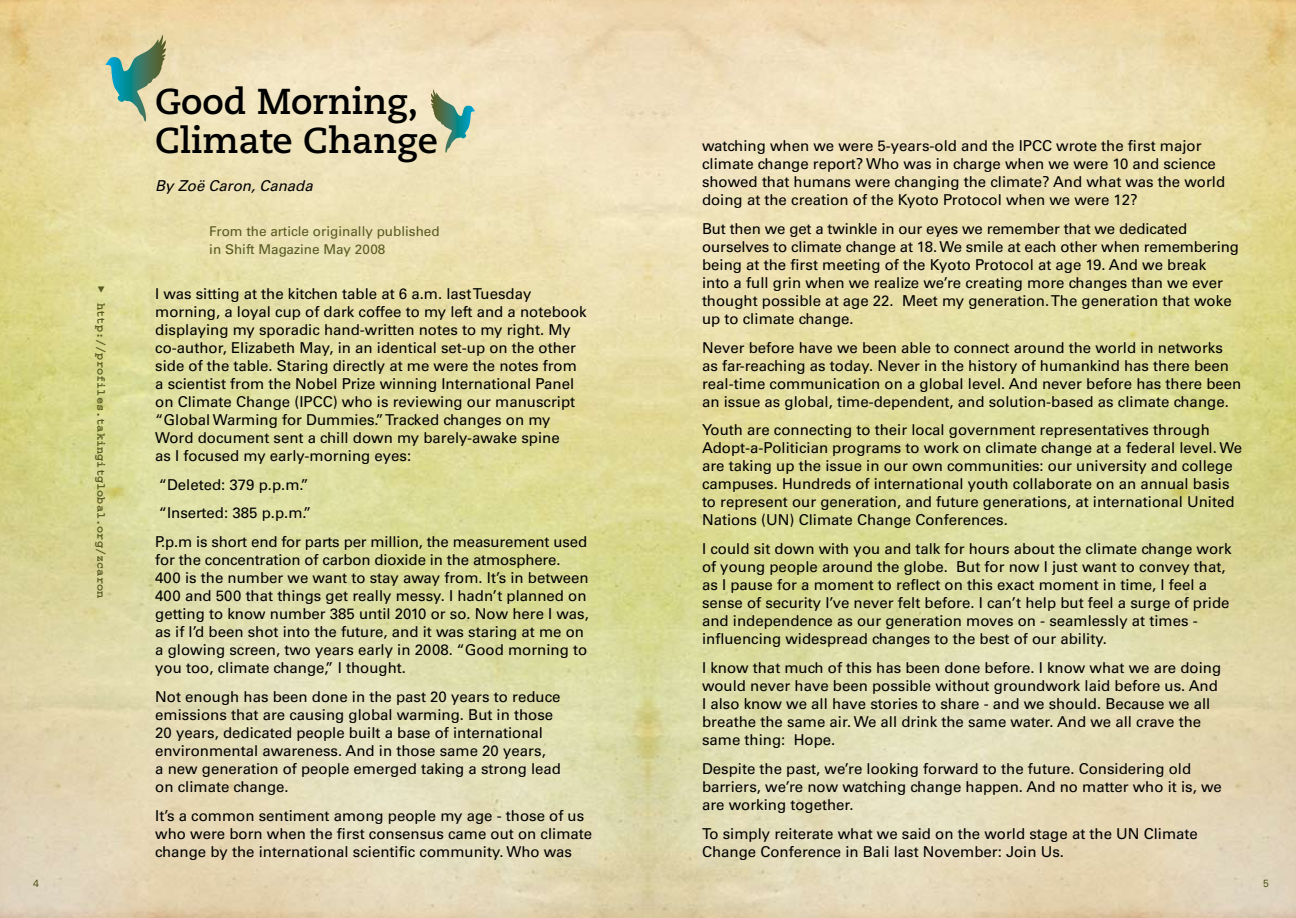
<style>
.page{position:relative;width:1296px;height:918px;background:#fff}
.page>*{position:absolute;margin:0;border:0;box-sizing:border-box;transform-origin:0 0}
.t1{font:700 36px/39px "Caecilia LT Std";color:#000}
.t2{font:15px/18px "Univers LT Std";color:#000}
.t3{font:italic 15px "Univers LT Std";color:#000}
.t4{font:13.5px/18px "Univers LT Std";color:#575921}
.t5{font:700 12px "Courier Std";color:#575921}
.t6{font:10.5px "Univers LT Std";color:#575921}
.s1{font-size:15px}
</style>
<div class="page">
<img style="left:0;top:0;width:1296px;height:918px">
<svg style="left:106px;top:35px;width:56px;height:87px;background:#9fb797"></svg>
<svg style="left:431px;top:90px;width:35px;height:63px;background:#9fb699"></svg>
<p class="t5" style="left:108px;top:285px;width:315px;rotate:90deg"><span class="s1">▶</span> http://profiles.takingitglobal.org/zcaron</p>
<h1 class="t1" style="left:155px;top:82px;width:284px">Good Morning,<br>Climate Change</h1>
<p class="t3" style="left:155px;top:177px;width:159px">By Zoë Caron, Canada</p>
<p class="t4" style="left:209px;top:222px;width:232px">From the article originally published in Shift Magazine May 2008</p>
<p class="t2" style="left:155px;top:285px;width:433px">I was sitting at the kitchen table at 6 a.m. last Tuesday morning, a loyal cup of dark coffee to my left and a notebook displaying my sporadic hand-written notes to my right. My co-author, Elizabeth May, in an identical set-up on the other side of the table. Staring directly at me were the notes from a scientist from the Nobel Prize winning International Panel on Climate Change (IPCC) who is reviewing our manuscript “Global Warming for Dummies.” Tracked changes on my Word document sent a chill down my barely-awake spine<br>as I focused my early-morning eyes:</p>
<p class="t2" style="left:155px;top:470px;width:433px;line-height:28.8px">“Deleted: 379 p.p.m.”<br>“Inserted: 385 p.p.m.”<br>P.p.m is short end for parts per million, the measurement used</p>
<p class="t2" style="left:155px;top:551px;width:435px">for the concentration of carbon dioxide in the atmosphere.<br>400 is the number we want to stay away from. It’s in between 400 and 500 that things get really messy. I hadn’t planned on getting to know number 385 until 2010 or so. Now here I was, as if I’d been shot into the future, and it was staring at me on a glowing screen, two years early in 2008. “Good morning to you too, climate change,” I thought.</p>
<p class="t2" style="left:155px;top:688px;width:407px">Not enough has been done in the past 20 years to reduce emissions that are causing global warming. But in those 20 years, dedicated people built a base of international environmental awareness. And in those same 20 years,<br>a new generation of people emerged taking a strong lead on climate change.</p>
<p class="t2" style="left:155px;top:807px;width:438px">It’s a common sentiment among people my age - those of us who were born when the first consensus came out on climate change by the international scientific community. Who was</p>
<p class="t2" style="left:702px;top:137px;width:525px">watching when we were 5-years-old and the IPCC wrote the first major climate change report? Who was in charge when we were 10 and science showed that humans were changing the climate? And what was the world doing at the creation of the Kyoto Protocol when we were 12?</p>
<p class="t2" style="left:702px;top:220px;width:539px">But then we get a twinkle in our eyes we remember that we dedicated ourselves to climate change at 18. We smile at each other when remembering being at the first meeting of the Kyoto Protocol at age 19. And we break<br>into a full grin when we realize we’re creating more changes than we ever thought possible at age 22. Meet my generation. The generation that woke up to climate change.</p>
<p class="t2" style="left:702px;top:338px;width:541px">Never before have we been able to connect around the world in networks as far-reaching as today. Never in the history of humankind has there been real-time communication on a global level. And never before has there been an issue as global, time-dependent, and solution-based as climate change.</p>
<p class="t2" style="left:702px;top:421px;width:542px">Youth are connecting to their local government representatives through Adopt-a-Politician programs to work on climate change at a federal level. We are taking up the issue in our own communities: our university and college campuses. Hundreds of international youth collaborate on an annual basis to represent our generation, and future generations, at international United Nations (UN) Climate Change Conferences.</p>
<p class="t2" style="left:702px;top:540px;width:531px">I could sit down with you and talk for hours about the climate change work of young people around the globe. But for now I just want to convey that, as I pause for a moment to reflect on this exact moment in time, I feel a sense of security I’ve never felt before. I can’t help but feel a surge of pride and independence as our generation moves on - seamlessly at times - influencing widespread changes to the best of our ability.</p>
<p class="t2" style="left:702px;top:659px;width:521px">I know that much of this has been done before. I know what we are doing would never have been possible without groundwork laid before us. And I also know we all have stories to share - and we should. Because we all breathe the same air. We all drink the same water. And we all crave the same thing: Hope.</p>
<p class="t2" style="left:702px;top:760px;width:521px">Despite the past, we’re looking forward to the future. Considering old barriers, we’re now watching change happen. And no matter who it is, we are working together.</p>
<p class="t2" style="left:702px;top:824px;width:497px">To simply reiterate what we said on the world stage at the UN Climate<br>Change Conference in Bali last November: Join Us.</p>
<p class="t6" style="left:33px;top:877px;width:7px">4</p>
<p class="t6" style="left:1263px;top:877px;width:7px">5</p>
</div>
